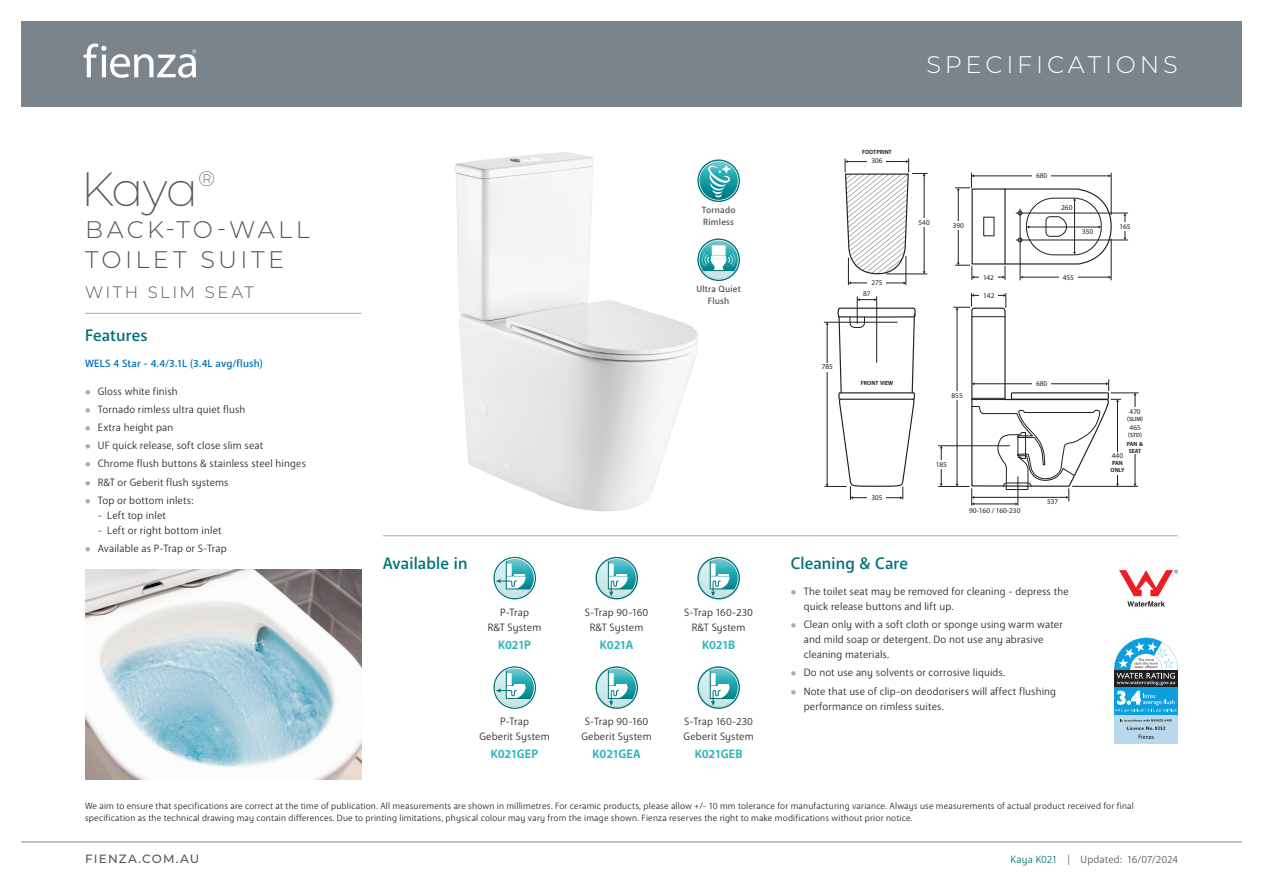
<style>
.page{position:relative;width:1263px;height:893px;background:#fff}
.page>*{position:absolute;margin:0;border:0;box-sizing:border-box;transform-origin:0 0}
.t1{font:200 48px "Montserrat";color:#525759}
.t2{font:300 24px/30px "Montserrat";letter-spacing:.14em;color:#525759}
.t3{font:300 24px "Montserrat";letter-spacing:.16em;color:#fff}
.t4{font:200 21px "Montserrat";color:#525759}
.t5{font:500 16.5px "Anago";letter-spacing:.005em;color:#007277}
.t6{font:300 16.5px "Montserrat";letter-spacing:.15em;color:#525759}
.t7{font:700 12px "Anago";letter-spacing:-.015em;color:#2eb5bc}
.t8{font:500 12px "Montserrat";letter-spacing:.1em;color:#525759}
.t9{font:10.5px/15px "Anago";letter-spacing:.015em;color:#231f20;text-align:center}
.t10{font:500 10.5px "Anago";letter-spacing:.015em;color:#0072bc}
.t11{font:10.5px "Anago";color:#525759}
.t12{font:9px/12px "Anago";letter-spacing:.015em;color:#231f20}
.t13{font:500 9px/12px "Anago";letter-spacing:.02em;color:#545557}
.t14{font:7.35px "Myriad Pro";color:#231f20}
.t15{font:700 5.85px/7.1px "Anago";color:#231f20}
.t16{font:500 5.85px "Anago";color:#231f20}
.s1{font-weight:500;font-size:7.5px;color:#a9adb1}
.s2{color:#007277}
</style>
<div class="page">
<svg style="left:1119px;top:570px;width:59px;height:37px"></svg>
<svg style="left:844px;top:159px;width:83px;height:126px"></svg>
<svg style="left:1123px;top:214px;width:3px;height:26px"></svg>
<hr style="left:1016px;top:213px;width:112px;height:1px;background:#231f20">
<hr style="left:1016px;top:240px;width:112px;height:1px;background:#231f20">
<svg style="left:955px;top:173px;width:157px;height:107px"></svg>
<hr style="left:938px;top:486px;width:31px;height:1px;background:#231f20">
<hr style="left:938px;top:445px;width:72px;height:1px;background:#231f20">
<hr style="left:941px;top:448px;width:1px;height:36px;background:#231f20">
<svg style="left:953px;top:293px;width:185px;height:212px"></svg>
<svg style="left:824px;top:296px;width:92px;height:204px"></svg>
<div style="left:867px;top:157px;width:19px;height:8px;background:#fff"></div>
<div style="left:915px;top:218px;width:19px;height:9px;background:#fff"></div>
<div style="left:949px;top:221px;width:19px;height:8px;background:#fff"></div>
<div style="left:1032px;top:172px;width:19px;height:8px;background:#fff"></div>
<div style="left:1115px;top:222px;width:19px;height:8px;background:#fff"></div>
<div style="left:1079px;top:228px;width:17px;height:8px;background:#fff"></div>
<div style="left:1059px;top:273px;width:18px;height:8px;background:#fff"></div>
<div style="left:948px;top:391px;width:18px;height:9px;background:#fff"></div>
<div style="left:1032px;top:379px;width:19px;height:9px;background:#fff"></div>
<div style="left:932px;top:461px;width:19px;height:8px;background:#fff"></div>
<div style="left:979px;top:291px;width:19px;height:9px;background:#fff"></div>
<div style="left:821px;top:363px;width:15px;height:8px;background:#fff"></div>
<div style="left:867px;top:493px;width:19px;height:9px;background:#fff"></div>
<div style="left:867px;top:279px;width:19px;height:8px;background:#fff"></div>
<div style="left:979px;top:273px;width:19px;height:8px;background:#fff"></div>
<div style="left:1109px;top:452px;width:17px;height:22px;background:#fff"></div>
<div style="left:1127px;top:408px;width:16px;height:46px;background:#fff"></div>
<img style="left:455px;top:152px;width:244px;height:360px">
<div style="left:1114px;top:687px;width:64px;height:29px;background:#0c9fdc"></div>
<div style="left:1114px;top:716px;width:64px;height:28px;background:#b8d9ec"></div>
<svg style="left:1120px;top:719px;width:51px;height:20px"></svg>
<svg style="left:1114px;top:638px;width:64px;height:74px"></svg>
<svg style="left:493px;top:557px;width:43px;height:42px"></svg>
<svg style="left:495px;top:558px;width:40px;height:40px"></svg>
<svg style="left:493px;top:666px;width:43px;height:43px"></svg>
<svg style="left:495px;top:668px;width:40px;height:39px"></svg>
<svg style="left:595px;top:557px;width:43px;height:42px"></svg>
<svg style="left:597px;top:558px;width:40px;height:40px"></svg>
<svg style="left:595px;top:666px;width:43px;height:43px"></svg>
<svg style="left:597px;top:668px;width:40px;height:39px"></svg>
<svg style="left:697px;top:557px;width:43px;height:42px"></svg>
<svg style="left:699px;top:558px;width:39px;height:40px"></svg>
<svg style="left:697px;top:666px;width:43px;height:43px"></svg>
<svg style="left:699px;top:668px;width:39px;height:39px"></svg>
<img style="left:85px;top:569px;width:276px;height:210px">
<hr style="left:85px;top:313px;width:276px;height:1px;background:#a9adb1">
<hr style="left:383px;top:535px;width:795px;height:1px;background:#a9adb1">
<svg style="left:697px;top:159px;width:43px;height:43px"></svg>
<svg style="left:699px;top:161px;width:39px;height:40px"></svg>
<svg style="left:697px;top:238px;width:43px;height:43px"></svg>
<svg style="left:699px;top:240px;width:39px;height:40px"></svg>
<div style="left:21px;top:21px;width:1221px;height:85px;background:#7b848b"></div>
<svg style="left:84px;top:43px;width:112px;height:35px"></svg>
<hr style="left:21px;top:842px;width:1221px;height:1px;background:#7b848b">
<h1 class="t1" style="left:81px;top:157px;width:119px">Kaya</h1>
<h3 class="t4" style="left:198px;top:164px;width:19px">®</h3>
<h2 class="t2" style="left:85px;top:214px;width:226px">BACK-TO-WALL<br>TOILET SUITE</h2>
<h3 class="t6" style="left:85px;top:281px;width:170px">WITH SLIM SEAT</h3>
<h3 class="t5" style="left:85px;top:325px;width:64px">Features</h3>
<p class="t10" style="left:85px;top:357px;width:179px">WELS 4 Star - 4.4/3.1L (3.4L avg/flush)</p>
<p class="t9" style="left:85px;top:384px;width:94px"><span class="s1">●</span> Gloss white finish</p>
<p class="t9" style="left:85px;top:402px;width:162px"><span class="s1">●</span> Tornado rimless ultra quiet flush</p>
<p class="t9" style="left:85px;top:420px;width:90px"><span class="s1">●</span> Extra height pan</p>
<p class="t9" style="left:85px;top:438px;width:180px"><span class="s1">●</span> UF quick release, soft close slim seat</p>
<p class="t9" style="left:85px;top:456px;width:223px"><span class="s1">●</span> Chrome flush buttons &amp; stainless steel hinges</p>
<p class="t9" style="left:85px;top:475px;width:145px"><span class="s1">●</span> R&amp;T or Geberit flush systems</p>
<p class="t9" style="left:85px;top:493px;width:110px"><span class="s1">●</span> Top or bottom inlets:</p>
<p class="t9" style="left:98px;top:508px;width:70px">- Left top inlet</p>
<p class="t9" style="left:98px;top:523px;width:125px">- Left or right bottom inlet</p>
<p class="t9" style="left:85px;top:541px;width:143px"><span class="s1">●</span> Available as P-Trap or S-Trap</p>
<p class="t13" style="left:702px;top:204px;width:35px">Tornado<br>Rimless</p>
<p class="t13" style="left:696px;top:283px;width:46px;text-align:center">Ultra Quiet<br>Flush</p>
<h3 class="t5" style="left:383px;top:553px;width:86px">Available in</h3>
<p class="t9" style="left:488px;top:605px;width:55px">P-Trap<br>R&amp;T System</p>
<p class="t7" style="left:498px;top:637px;width:34px">K021P</p>
<p class="t9" style="left:479px;top:714px;width:72px">P-Trap<br>Geberit System</p>
<p class="t7" style="left:491px;top:747px;width:49px">K021GEP</p>
<p class="t9" style="left:585px;top:605px;width:65px">S-Trap 90-160<br>R&amp;T System</p>
<p class="t7" style="left:600px;top:637px;width:35px">K021A</p>
<p class="t9" style="left:581px;top:714px;width:72px">S-Trap 90-160<br>Geberit System</p>
<p class="t7" style="left:592px;top:747px;width:50px">K021GEA</p>
<p class="t9" style="left:684px;top:605px;width:70px">S-Trap 160-230<br>R&amp;T System</p>
<p class="t7" style="left:702px;top:637px;width:35px">K021B</p>
<p class="t9" style="left:683px;top:714px;width:72px;text-align:left">S-Trap 160-230<br>Geberit System</p>
<p class="t7" style="left:695px;top:747px;width:49px">K021GEB</p>
<h2 class="t3" style="left:926px;top:48px;width:253px">SPECIFICATIONS</h2>
<p class="t15" style="left:862px;top:148px;width:31px">FOOTPRINT</p>
<p class="t14" style="left:871px;top:156px;width:13px">306</p>
<p class="t14" style="left:871px;top:278px;width:13px">275</p>
<p class="t14" style="left:918px;top:218px;width:13px">540</p>
<p class="t14" style="left:953px;top:221px;width:13px">390</p>
<p class="t14" style="left:983px;top:273px;width:12px">142</p>
<p class="t14" style="left:1036px;top:171px;width:13px">680</p>
<p class="t14" style="left:1061px;top:203px;width:13px">260</p>
<p class="t14" style="left:1082px;top:227px;width:13px">350</p>
<p class="t14" style="left:1063px;top:273px;width:13px">455</p>
<p class="t14" style="left:1119px;top:222px;width:13px">165</p>
<p class="t14" style="left:822px;top:362px;width:13px">785</p>
<p class="t14" style="left:863px;top:289px;width:9px">87</p>
<p class="t14" style="left:983px;top:291px;width:13px">142</p>
<p class="t15" style="left:861px;top:379px;width:34px">FRONT VIEW</p>
<p class="t14" style="left:871px;top:493px;width:13px">305</p>
<p class="t14" style="left:951px;top:391px;width:13px">855</p>
<p class="t14" style="left:1036px;top:379px;width:13px">680</p>
<p class="t14" style="left:936px;top:460px;width:13px">185</p>
<p class="t14" style="left:969px;top:506px;width:53px">90-160 / 160-230</p>
<p class="t14" style="left:1047px;top:497px;width:13px">537</p>
<h3 class="t5" style="left:791px;top:553px;width:119px">Cleaning &amp; Care</h3>
<p class="t9" style="left:804px;top:584px;width:266px;text-align:left;text-indent:-13px"><span class="s1">●</span> The toilet seat may be removed for cleaning - depress the quick release buttons and lift up.</p>
<p class="t9" style="left:804px;top:617px;width:261px;text-align:left;text-indent:-13px"><span class="s1">●</span> Clean only with a soft cloth or sponge using warm water and mild soap or detergent. Do not use any abrasive cleaning materials.</p>
<p class="t9" style="left:791px;top:665px;width:216px"><span class="s1">●</span> Do not use any solvents or corrosive liquids.</p>
<p class="t9" style="left:804px;top:684px;width:254px;text-align:left;text-indent:-13px"><span class="s1">●</span> Note that use of clip-on deodorisers will affect flushing performance on rimless suites.</p>
<p class="t14" style="left:1129px;top:407px;width:13px">470</p>
<p class="t16" style="left:1127px;top:415px;width:17px">(SLIM)</p>
<p class="t14" style="left:1129px;top:423px;width:13px">465</p>
<p class="t16" style="left:1128px;top:431px;width:15px">(STD)</p>
<p class="t15" style="left:1127px;top:440px;width:18px;text-align:center">PAN &amp;<br>SEAT</p>
<p class="t14" style="left:1112px;top:451px;width:13px">440</p>
<p class="t15" style="left:1110px;top:460px;width:15px">PAN<br>ONLY</p>
<p class="t12" style="left:85px;top:800px;width:1050px">We aim to ensure that specifications are correct at the time of publication. All measurements are shown in millimetres. For ceramic products, please allow +/- 10 mm tolerance for manufacturing variance. Always use measurements of actual product received for final specification as the technical drawing may contain differences. Due to printing limitations, physical colour may vary from the image shown. Fienza reserves the right to make modifications without prior notice.</p>
<p class="t8" style="left:85px;top:851px;width:116px">FIENZA.COM.AU</p>
<p class="t11" style="left:1010px;top:853px;width:169px"><span class="s2">Kaya K021</span> | Updated: 16/07/2024</p>
</div>
